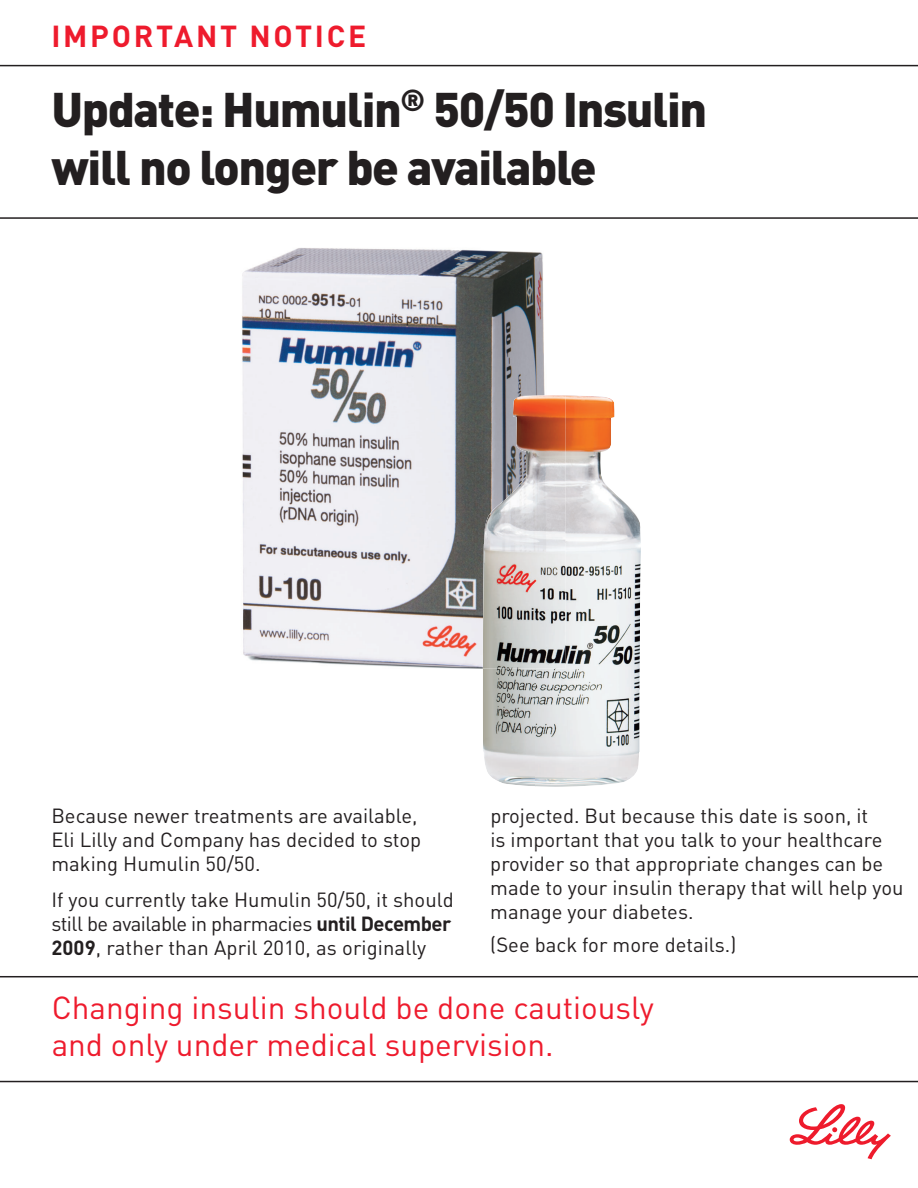
<style>
.page{position:relative;width:918px;height:1188px;background:#fff}
.page>*{position:absolute;margin:0;border:0;box-sizing:border-box;transform-origin:0 0}
.t1{font:900 48px/57.6px "DIN";letter-spacing:-.03em;color:#231f20}
.t2{font:31.5px/37.8px "DIN";color:#ee1b2d}
.t3{font:700 30px "DIN";letter-spacing:.09em;color:#ee1b2d}
.t4{font:20.25px/24px "DIN";color:#231f20}
.s1{font-weight:700}
</style>
<div class="page">
<hr style="left:0;top:65px;width:918px;height:1px;background:#231f20">
<hr style="left:0;top:217px;width:918px;height:2px;background:#231f20">
<hr style="left:0;top:976px;width:918px;height:1px;background:#231f20">
<hr style="left:0;top:1081px;width:918px;height:1px;background:#231f20">
<img style="left:242px;top:248px;width:303px;height:421px">
<img style="left:565px;top:395px;width:76px;height:147px">
<img style="left:536px;top:542px;width:105px;height:245px">
<img style="left:483px;top:669px;width:53px;height:118px">
<img style="left:483px;top:395px;width:82px;height:274px">
<svg style="left:789px;top:1104px;width:102px;height:55px"></svg>
<h2 class="t3" style="left:51px;top:25px;width:316px">IMPORTANT NOTICE</h2>
<p class="t1" style="left:52px;top:85px;width:657px">Update: Humulin<sup>®</sup> 50/50 Insulin will no longer be available</p>
<p class="t4" style="left:51px;top:806px;width:371px">Because newer treatments are available,<br>Eli Lilly and Company has decided to stop making Humulin 50/50.</p>
<p class="t4" style="left:51px;top:890px;width:404px;text-align:justify">If you currently take Humulin 50/50, it should still be available in pharmacies <span class="s1">until December 2009</span>, rather than April 2010, as originally</p>
<p class="t4" style="left:490px;top:806px;width:415px">projected. But because this date is soon, it<br>is important that you talk to your healthcare provider so that appropriate changes can be made to your insulin therapy that will help you manage your diabetes.</p>
<p class="t4" style="left:490px;top:935px;width:248px">(See back for more details.)</p>
<h1 class="t2" style="left:52px;top:992px;width:604px">Changing insulin should be done cautiously and only under medical supervision.</h1>
</div>
